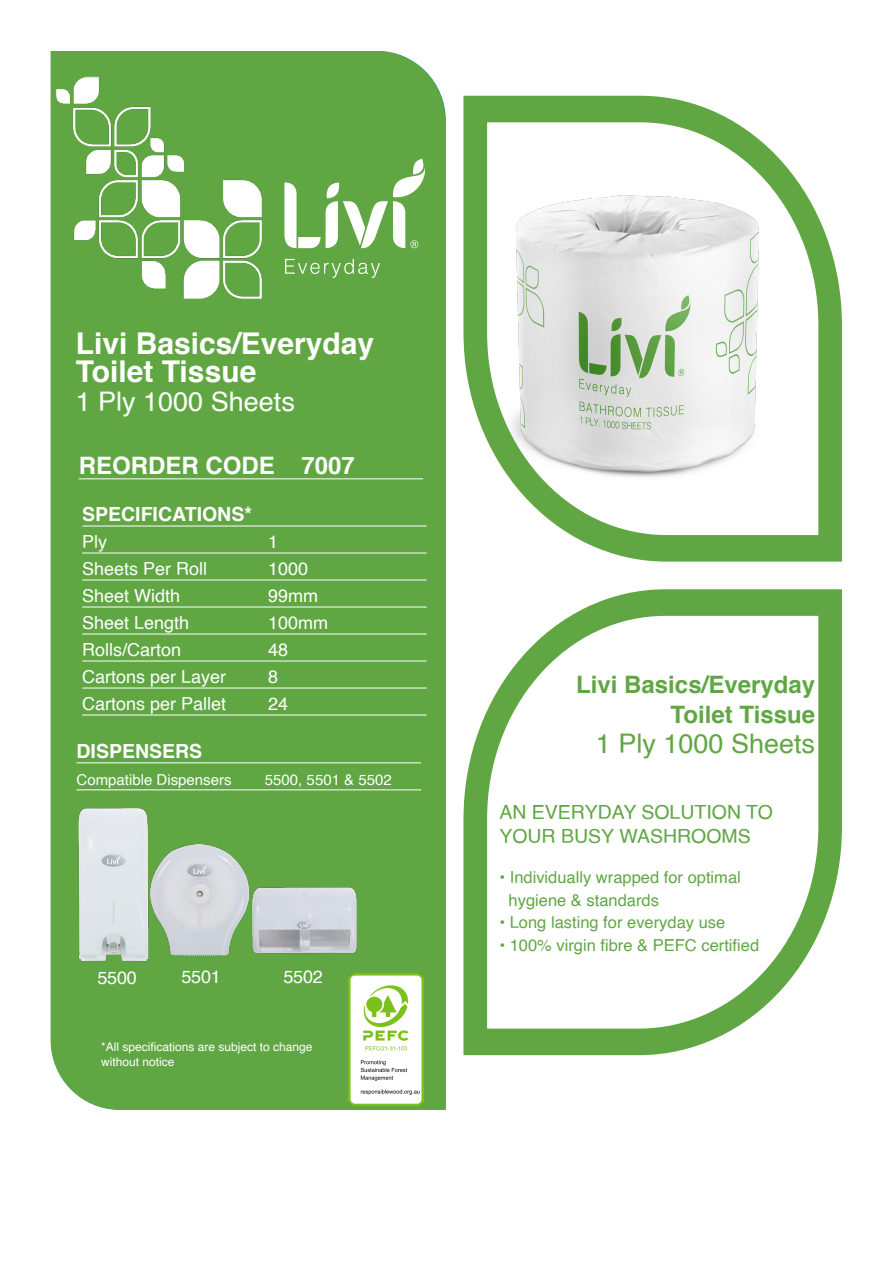
<style>
.page{position:relative;width:893px;height:1263px;background:#fff}
.page>*{position:absolute;margin:0;border:0;box-sizing:border-box;transform-origin:0 0}
.t1{font:700 30px "Helvetica";color:#fff}
.t2{font:700 27px/28.5px "Helvetica";color:#fff}
.t3{font:27px "Helvetica";color:#fff}
.t4{font:27px "Helvetica";color:#60a744}
.t5{font:700 24px "Helvetica";color:#60a744}
.t6{font:700 24px "Helvetica";color:#fff}
.t7{font:19.5px/24px "Helvetica";color:#60a744}
.Tab_and_Rule{font:700 19.5px "Helvetica";color:#fff}
.Tab_and_Rule-2{font:18px "Helvetica";color:#fff}
.t8{font:16.5px "Helvetica";color:#60a744}
.Tab_and_Rule-3{font:15px "Helvetica";color:#fff}
.t9{font:12px/14.4px "Helvetica";color:#fff}
</style>
<div class="page">
<div style="left:51px;top:51px;width:394px;height:1059px;background:#60a744"></div>
<svg style="left:463px;top:96px;width:379px;height:466px"></svg>
<svg style="left:463px;top:589px;width:379px;height:466px"></svg>
<hr style="left:79px;top:478px;width:344px;height:1px;background:#fff">
<img style="left:349px;top:973px;width:74px;height:132px">
<svg style="left:299px;top:159px;width:127px;height:90px"></svg>
<svg style="left:299px;top:259px;width:81px;height:19px;background:#78b460"></svg>
<hr style="left:77px;top:762px;width:344px;height:1px;background:#fff">
<hr style="left:77px;top:789px;width:344px;height:1px;background:#fff">
<hr style="left:82px;top:526px;width:345px;height:1px;background:#fff">
<hr style="left:82px;top:553px;width:345px;height:1px;background:#fff">
<hr style="left:82px;top:580px;width:345px;height:1px;background:#fff">
<hr style="left:82px;top:607px;width:345px;height:1px;background:#fff">
<hr style="left:82px;top:634px;width:345px;height:1px;background:#fff">
<hr style="left:82px;top:661px;width:345px;height:1px;background:#fff">
<hr style="left:82px;top:688px;width:345px;height:1px;background:#fff">
<hr style="left:82px;top:715px;width:345px;height:1px;background:#fff">
<img style="left:50px;top:51px;width:249px;height:297px">
<img style="left:74px;top:803px;width:80px;height:164px">
<img style="left:151px;top:844px;width:97px;height:112px">
<img style="left:252px;top:875px;width:108px;height:80px">
<p class="t1" style="left:76px;top:319px;width:300px">Livi Basics/Everyday</p>
<p class="t1" style="left:76px;top:348px;width:182px">Toilet Tissue</p>
<p class="t3" style="left:76px;top:381px;width:221px">1 Ply 1000 Sheets</p>
<h2 class="t2" style="left:76px;top:336px;width:223px">Toilet Tissue Roll<br>2ply 400s</h2>
<p class="t6" style="left:79px;top:446px;width:278px">REORDER CODE 7007</p>
<p class="Tab_and_Rule" style="left:82px;top:499px;width:171px">SPECIFICATIONS*</p>
<p class="Tab_and_Rule-2" style="left:82px;top:528px;width:27px">Ply</p>
<p class="Tab_and_Rule-2" style="left:268px;top:528px;width:12px">1</p>
<p class="Tab_and_Rule-2" style="left:82px;top:555px;width:127px">Sheets Per Roll</p>
<p class="Tab_and_Rule-2" style="left:268px;top:555px;width:42px">1000</p>
<p class="Tab_and_Rule-2" style="left:82px;top:582px;width:100px">Sheet Width</p>
<p class="Tab_and_Rule-2" style="left:268px;top:582px;width:52px">99mm</p>
<p class="Tab_and_Rule-2" style="left:82px;top:609px;width:109px">Sheet Length</p>
<p class="Tab_and_Rule-2" style="left:268px;top:609px;width:62px">100mm</p>
<p class="Tab_and_Rule-2" style="left:82px;top:636px;width:101px">Rolls/Carton</p>
<p class="Tab_and_Rule-2" style="left:268px;top:636px;width:22px">48</p>
<p class="Tab_and_Rule-2" style="left:82px;top:663px;width:146px">Cartons per Layer</p>
<p class="Tab_and_Rule-2" style="left:268px;top:663px;width:12px">8</p>
<p class="Tab_and_Rule-2" style="left:82px;top:690px;width:146px">Cartons per Pallet</p>
<p class="Tab_and_Rule-2" style="left:268px;top:690px;width:22px">24</p>
<p class="Tab_and_Rule" style="left:77px;top:736px;width:127px">DISPENSERS</p>
<p class="Tab_and_Rule-3" style="left:77px;top:768px;width:157px">Compatible Dispensers</p>
<p class="Tab_and_Rule-3" style="left:265px;top:768px;width:128px">5500, 5501 &amp; 5502</p>
<p class="Tab_and_Rule-2" style="left:97px;top:964px;width:41px">5500</p>
<p class="Tab_and_Rule-2" style="left:181px;top:963px;width:41px">5501</p>
<p class="Tab_and_Rule-2" style="left:283px;top:963px;width:41px">5502</p>
<p class="t9" style="left:101px;top:1040px;width:213px">*All specifications are subject to change without notice</p>
<p class="t5" style="left:576px;top:665px;width:240px">Livi Basics/Everyday</p>
<p class="t5" style="left:671px;top:695px;width:146px">Toilet Tissue</p>
<p class="t4" style="left:596px;top:722px;width:221px">1 Ply 1000 Sheets</p>
<p class="t7" style="left:499px;top:800px;width:275px">AN EVERYDAY SOLUTION TO<br>YOUR BUSY WASHROOMS</p>
<p class="t8" style="left:499px;top:864px;width:243px">• Individually wrapped for optimal</p>
<p class="t8" style="left:509px;top:887px;width:152px">hygiene &amp; standards</p>
<p class="t8" style="left:499px;top:909px;width:227px">• Long lasting for everyday use</p>
<p class="t8" style="left:499px;top:932px;width:261px">• 100% virgin fibre &amp; PEFC certified</p>
</div>
